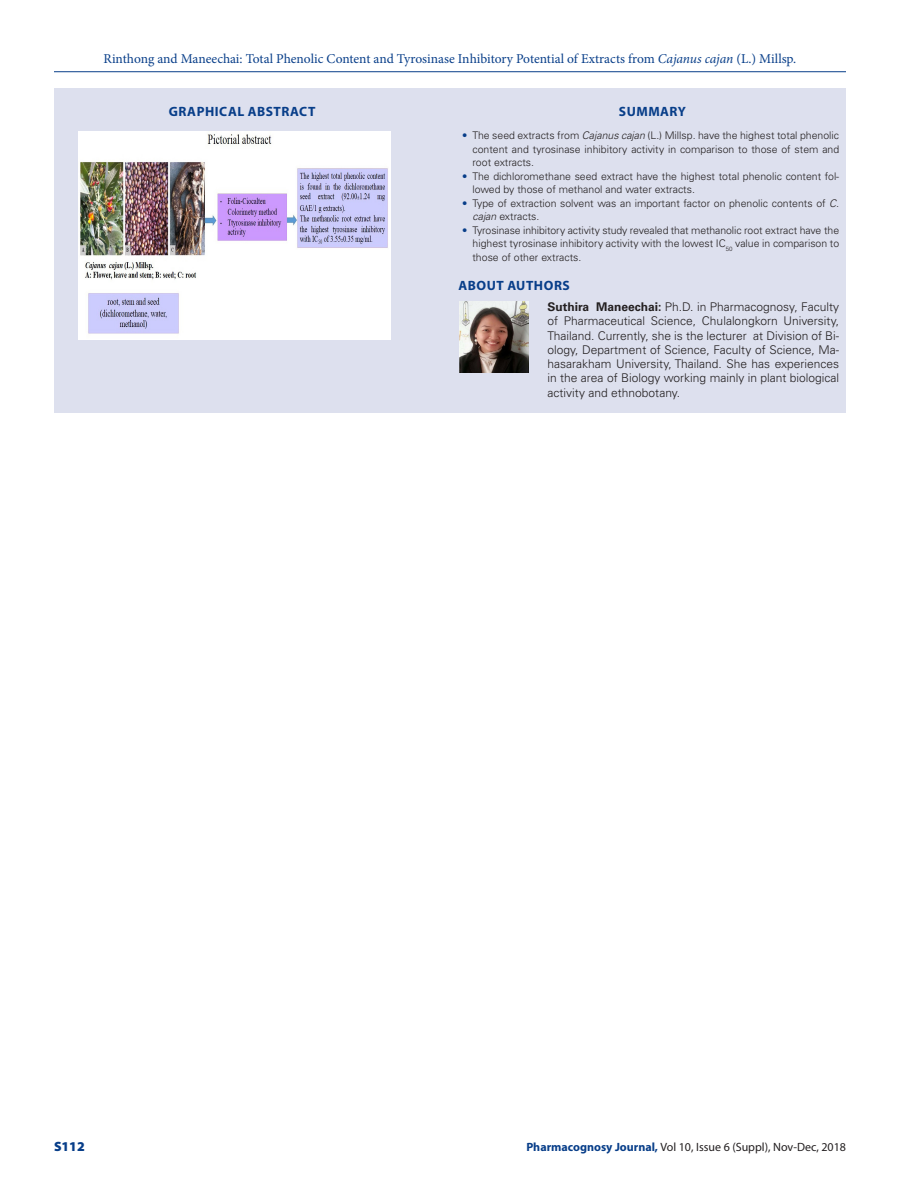
<style>
.page{position:relative;width:918px;height:1188px;background:#fff}
.page>*{position:absolute;margin:0;border:0;box-sizing:border-box;transform-origin:0 0}
.t1{font:13.5px "Minion Pro";letter-spacing:-.005em;color:#083e89}
.ABS_HD{font:700 13.5px "Myriad Pro";letter-spacing:.04em;color:#083e89}
.t2{font:900 13.5px "Myriad Pro";color:#083e89}
.ABS_AU_TX{font:300 12px/14.2px "Univers LT Std";color:#231f20;text-align:justify}
.t3{font:12px "Myriad Pro";color:#231f20}
.t4{font:300 10.5px/13.5px "Univers LT Std";color:#231f20;text-align:justify}
.s1{font-style:italic}
.s2{color:#083e89}
.s3{font-weight:700}
.s4{font-weight:700;color:#083e89}
</style>
<div class="page">
<hr style="left:54px;top:71px;width:792px;height:1px;background:#083e89">
<div style="left:54px;top:88px;width:792px;height:324px;background:#dde0ee"></div>
<img style="left:79px;top:131px;width:312px;height:209px">
<img style="left:459px;top:301px;width:70px;height:71px">
<p class="t1" style="left:104px;top:50px;width:694px">Rinthong and Maneechai: Total Phenolic Content and Tyrosinase Inhibitory Potential of Extracts from <span class="s1">Cajanus cajan</span> (L.) Millsp.</p>
<p class="ABS_HD" style="left:169px;top:102px;width:148px">GRAPHICAL ABSTRACT</p>
<p class="ABS_HD" style="left:619px;top:102px;width:69px">SUMMARY</p>
<p class="t4" style="left:472px;top:129px;width:368px;text-indent:-10px"><span class="s2">•</span> The seed extracts from <span class="s1">Cajanus cajan</span> (L.) Millsp. have the highest total phenolic content and tyrosinase inhibitory activity in comparison to those of stem and root extracts.</p>
<p class="t4" style="left:472px;top:169px;width:368px;text-indent:-10px"><span class="s2">•</span> The dichloromethane seed extract have the highest total phenolic content fol&shy;lowed by those of methanol and water extracts.</p>
<p class="t4" style="left:472px;top:196px;width:368px;text-indent:-10px"><span class="s2">•</span> Type of extraction solvent was an important factor on phenolic contents of <span class="s1">C. cajan</span> extracts.</p>
<p class="t4" style="left:472px;top:223px;width:368px;text-indent:-10px"><span class="s2">•</span> Tyrosinase inhibitory activity study revealed that methanolic root extract have the highest tyrosinase inhibitory activity with the lowest IC<sub>50</sub> value in comparison to those of other extracts.</p>
<p class="ABS_HD" style="left:458px;top:277px;width:113px">ABOUT AUTHORS</p>
<p class="ABS_AU_TX" style="left:548px;top:300px;width:293px"><span class="s3">Suthira Maneechai:</span> Ph.D. in Pharmacognosy, Faculty of Pharmaceutical Science, Chulalongkorn University, Thailand. Currently, she is the lecturer at Division of Bi&shy;ology, Department of Science, Faculty of Science, Ma&shy;hasarakham University, Thailand. She has experiences in the area of Biology working mainly in plant biological activity and ethnobotany.</p>
<p class="t2" style="left:54px;top:1137px;width:32px">S112</p>
<p class="t3" style="left:526px;top:1139px;width:321px"><span class="s4">Pharmacognosy Journal,</span> Vol 10, Issue 6 (Suppl), Nov-Dec, 2018</p>
</div>
